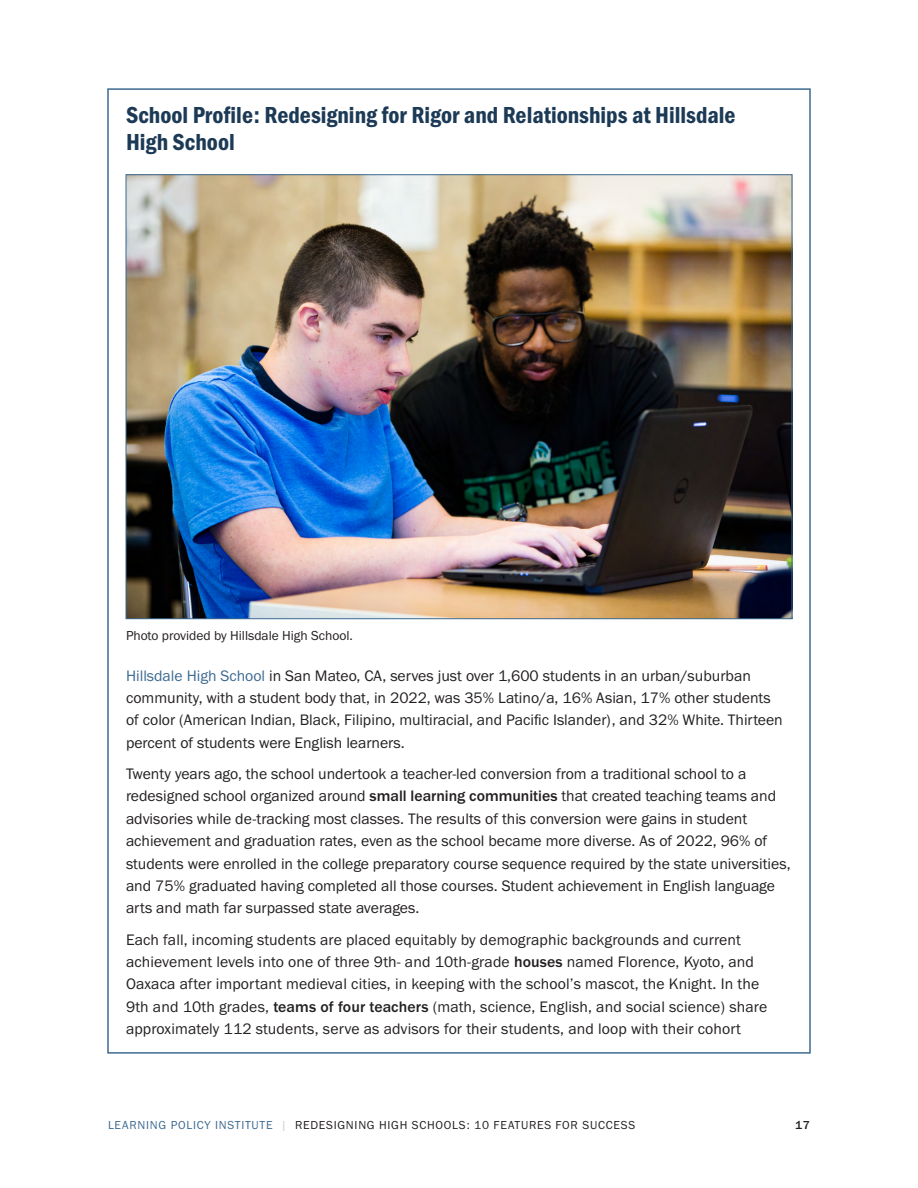
<style>
.page{position:relative;width:918px;height:1188px;background:#fff}
.page>*{position:absolute;margin:0;border:0;box-sizing:border-box;transform-origin:0 0}
.SP_Blue_Shaded_H2__beginning{font:24px/27px "Franklin Gothic URW Con Dem";color:#1c3a55}
.SP_Blue_Shaded_Text{font:15.75px/22.4px "Franklin Gothic URW Boo";color:#231f20}
.Photo_caption_SP{font:13.5px "Franklin Gothic URW Boo";color:#231f20}
.t1{font:12px "Franklin Gothic URW Boo";letter-spacing:.06em;color:#3e6a91}
.t2{font:12px "Franklin Gothic URW Boo";letter-spacing:.06em;color:#231f20}
.t3{font:500 12px "Franklin Gothic URW";color:#231f20}
.s1{color:#3e6a91}
.s2{font-family:"Franklin Gothic URW";font-weight:500}
.s3{color:#cbcbcb}
.s4{color:#231f20}
</style>
<div class="page">
<img style="left:128px;top:176px;width:662px;height:441px">
<h3 class="SP_Blue_Shaded_H2__beginning" style="left:126px;top:101px;width:611px">School Profile: Redesigning for Rigor and Relationships at Hillsdale<br>High School</h3>
<p class="Photo_caption_SP" style="left:126px;top:627px;width:228px">Photo provided by Hillsdale High School.</p>
<p class="SP_Blue_Shaded_Text" style="left:126px;top:664px;width:658px"><span class="s1">Hillsdale High School</span> in San Mateo, CA, serves just over 1,600 students in an urban/suburban community, with a student body that, in 2022, was 35% Latino/a, 16% Asian, 17% other students of color (American Indian, Black, Filipino, multiracial, and Pacific Islander), and 32% White. Thirteen percent of students were English learners.</p>
<p class="SP_Blue_Shaded_Text" style="left:126px;top:762px;width:666px">Twenty years ago, the school undertook a teacher-led conversion from a traditional school to a redesigned school organized around <span class="s2">small learning communities</span> that created teaching teams and advisories while de-tracking most classes. The results of this conversion were gains in student achievement and graduation rates, even as the school became more diverse. As of 2022, 96% of students were enrolled in the college preparatory course sequence required by the state universities, and 75% graduated having completed all those courses. Student achievement in English language arts and math far surpassed state averages.</p>
<p class="SP_Blue_Shaded_Text" style="left:126px;top:928px;width:643px">Each fall, incoming students are placed equitably by demographic backgrounds and current achievement levels into one of three 9th- and 10th-grade <span class="s2">houses</span> named Florence, Kyoto, and Oaxaca after important medieval cities, in keeping with the school’s mascot, the Knight. In the 9th and 10th grades, <span class="s2">teams of four teachers</span> (math, science, English, and social science) share approximately 112 students, serve as advisors for their students, and loop with their cohort</p>
<p class="t1" style="left:108px;top:1118px;width:219px">LEARNING POLICY INSTITUTE <span class="s3">|</span> <span class="s4">Redesigning</span></p>
<p class="t2" style="left:379px;top:1118px;width:16px">High</p>
<p class="t2" style="left:412px;top:1118px;width:17px">Schools</p>
<p class="t2" style="left:467px;top:1118px;width:42px">: 10 Features</p>
<p class="t2" style="left:556px;top:1118px;width:8px">for</p>
<p class="t2" style="left:582px;top:1118px;width:16px">Success</p>
<p class="t3" style="left:795px;top:1118px;width:16px">17</p>
</div>
